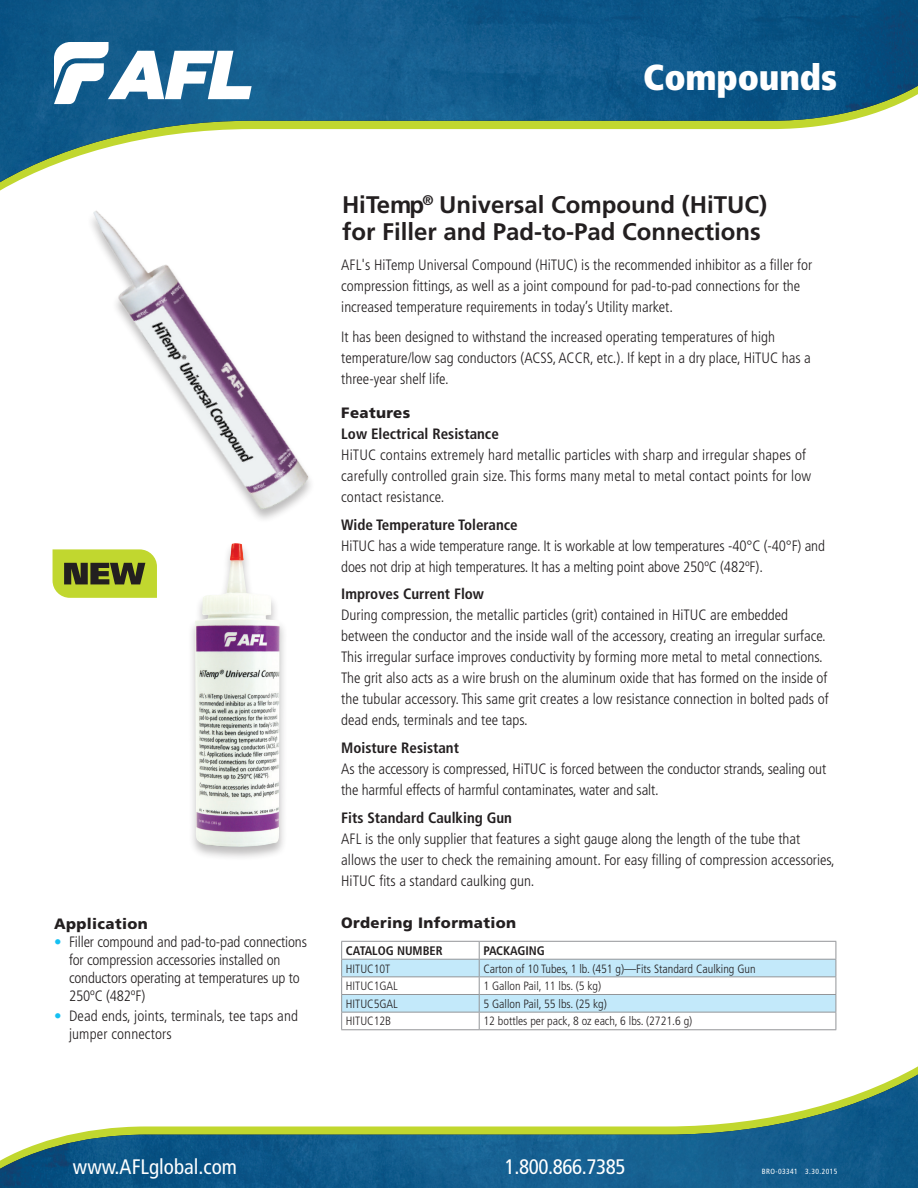
<style>
.page{position:relative;width:918px;height:1188px;background:#fff}
.page>*{position:absolute;margin:0;border:0;box-sizing:border-box;transform-origin:0 0}
.t1{font:900 condensed 36px "Frutiger LT Std";letter-spacing:-.005em;color:#fff}
.FPP_Product_Title{font:700 24px/27px "Frutiger LT Std";color:#231f20}
.t2{font:condensed 21px "Frutiger LT Std";color:#fff}
.t3{font:condensed 21px "Frutiger LT Std";letter-spacing:-.02em;color:#fff}
.FPP_Subhead{font:300 condensed 15px/21px "Frutiger LT Std";color:#231f20}
.FPP_Body_Text{font:300 condensed 15px/21px "Frutiger LT Std";color:#231f20}
.FPP_Subhead-2{font:900 15px "Frutiger LT Std";letter-spacing:.025em;color:#231f20}
.FPP_Table_Header{font:700 condensed 12.3px "Frutiger LT Std";color:#231f20}
.FPP_Table_Body_Text{font:300 condensed 12px "Frutiger LT Std";color:#231f20}
.t4{font:condensed 7.5px "Frutiger LT Std";letter-spacing:.06em;color:#fff}
.s1{color:#15c0f2}
.s2{font-weight:900;font-stretch:normal}
.s3{font-weight:700}
</style>
<div class="page">
<img style="left:0;top:0;width:918px;height:151px">
<svg style="left:54px;top:42px;width:198px;height:62px"></svg>
<img style="left:0;top:1067px;width:918px;height:121px">
<img style="left:0;top:151px;width:311px;height:415px">
<svg style="left:341px;top:941px;width:496px;height:88px"></svg>
<hr style="left:341px;top:1029px;width:138px;height:1px;background:#939598">
<hr style="left:479px;top:1029px;width:357px;height:1px;background:#939598">
<div style="left:187px;top:542px;width:101px;height:320px;background:#231f20;opacity:.3"></div>
<img style="left:195px;top:543px;width:85px;height:304px">
<svg style="left:53px;top:549px;width:104px;height:49px;background:#9aa932"></svg>
<h1 class="t1" style="left:643px;top:55px;width:195px">Compounds</h1>
<p class="FPP_Product_Title" style="left:342px;top:191px;width:427px">HiTemp<sup>®</sup> Universal Compound (HiTUC) for Filler and Pad-to-Pad Connections</p>
<p class="FPP_Subhead-2" style="left:54px;top:914px;width:95px">Application</p>
<p class="FPP_Subhead" style="left:69px;top:933px;width:240px;line-height:18px;text-indent:-15px"><span class="s1">•</span> Filler compound and pad-to-pad connections for compression accessories installed on conductors operating at temperatures up to 250ºC (482ºF)</p>
<p class="FPP_Subhead" style="left:69px;top:1007px;width:231px;line-height:18px;text-indent:-15px"><span class="s1">•</span> Dead ends, joints, terminals, tee taps and jumper connectors</p>
<p class="FPP_Body_Text" style="left:341px;top:255px;width:472px">AFL's HiTemp Universal Compound (HiTUC) is the recommended inhibitor as a filler for compression fittings, as well as a joint compound for pad-to-pad connections for the increased temperature requirements in today’s Utility market.</p>
<p class="FPP_Body_Text" style="left:341px;top:327px;width:471px">It has been designed to withstand the increased operating temperatures of high temperature/low sag conductors (ACSS, ACCR, etc.). If kept in a dry place, HiTUC has a three-year shelf life.</p>
<p class="FPP_Subhead" style="left:341px;top:402px;width:472px"><span class="s2">Features<br></span><span class="s3">Low Electrical Resistance<br></span>HiTUC contains extremely hard metallic particles with sharp and irregular shapes of carefully controlled grain size. This forms many metal to metal contact points for low contact resistance.</p>
<p class="FPP_Subhead" style="left:341px;top:514px;width:485px"><span class="s3">Wide Temperature Tolerance<br></span>HiTUC has a wide temperature range. It is workable at low temperatures -40°C (-40°F) and does not drip at high temperatures. It has a melting point above 250ºC (482ºF).</p>
<p class="FPP_Subhead" style="left:341px;top:584px;width:489px"><span class="s3">Improves Current Flow<br></span>During compression, the metallic particles (grit) contained in HiTUC are embedded between the conductor and the inside wall of the accessory, creating an irregular surface.<br>This irregular surface improves conductivity by forming more metal to metal connections.<br>The grit also acts as a wire brush on the aluminum oxide that has formed on the inside of the tubular accessory. This same grit creates a low resistance connection in bolted pads of dead ends, terminals and tee taps.</p>
<p class="FPP_Subhead" style="left:341px;top:738px;width:486px"><span class="s3">Moisture Resistant<br></span>As the accessory is compressed, HiTUC is forced between the conductor strands, sealing out the harmful effects of harmful contaminates, water and salt.</p>
<p class="FPP_Subhead" style="left:341px;top:807px;width:495px"><span class="s3">Fits Standard Caulking Gun<br></span>AFL is the only supplier that features a sight gauge along the length of the tube that allows the user to check the remaining amount. For easy filling of compression accessories, HiTUC fits a standard caulking gun.</p>
<p class="FPP_Subhead-2" style="left:341px;top:914px;width:176px">Ordering Information</p>
<p class="FPP_Table_Header" style="left:346px;top:943px;width:98px">CATALOG NUMBER</p>
<p class="FPP_Table_Header" style="left:484px;top:943px;width:63px">PACKAGING</p>
<p class="FPP_Table_Body_Text" style="left:346px;top:962px;width:46px">HITUC10T</p>
<p class="FPP_Table_Body_Text" style="left:484px;top:962px;width:274px">Carton of 10 Tubes, 1 lb. (451 g)—Fits Standard Caulking Gun</p>
<p class="FPP_Table_Body_Text" style="left:346px;top:979px;width:53px">HITUC1GAL</p>
<p class="FPP_Table_Body_Text" style="left:484px;top:979px;width:119px">1 Gallon Pail, 11 lbs. (5 kg)</p>
<p class="FPP_Table_Body_Text" style="left:346px;top:997px;width:53px">HITUC5GAL</p>
<p class="FPP_Table_Body_Text" style="left:484px;top:997px;width:125px">5 Gallon Pail, 55 lbs. (25 kg)</p>
<p class="FPP_Table_Body_Text" style="left:346px;top:1014px;width:47px">HITUC12B</p>
<p class="FPP_Table_Body_Text" style="left:484px;top:1014px;width:210px">12 bottles per pack, 8 oz each, 6 lbs. (2721.6 g)</p>
<h3 class="t2" style="left:73px;top:1155px;width:166px">www.AFLglobal.com</h3>
<h3 class="t3" style="left:505px;top:1155px;width:122px">1.800.866.7385</h3>
<p class="t4" style="left:762px;top:1167px;width:77px">BRO-03341 3.30.2015</p>
</div>
